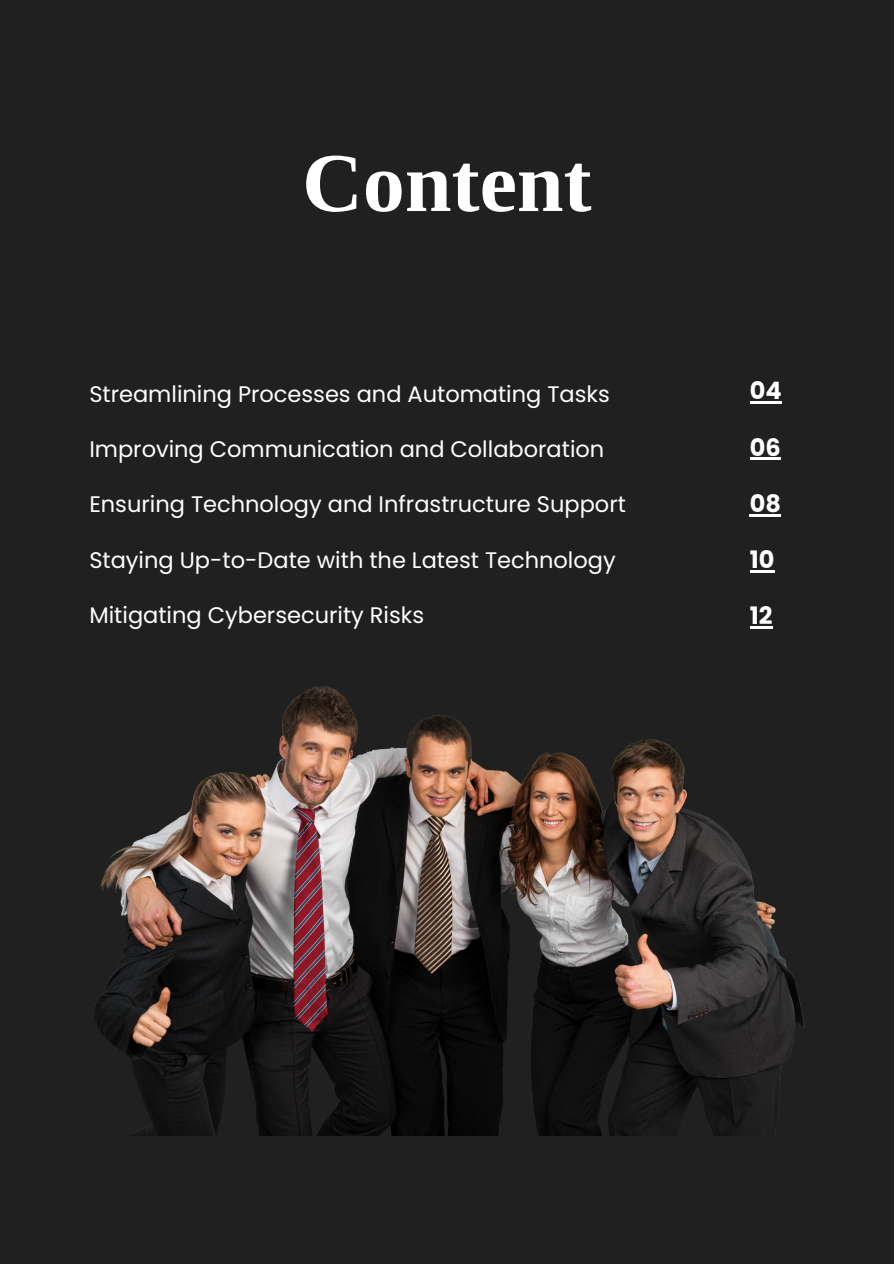
<style>
.page{position:relative;width:894px;height:1264px;background:#fff}
.page>*{position:absolute;margin:0;border:0;box-sizing:border-box;transform-origin:0 0}
.t1{font:700 84px "Libra Serif Modern";color:#fff}
.t2{font:700 24px "Poppins";color:#fff}
.t3{font:22.5px "Poppins";color:#fff}
</style>
<div class="page">
<div style="left:0;top:0;width:893px;height:1263px;background:#202020"></div>
<img style="left:93px;top:686px;width:711px;height:449px">
<hr style="left:749px;top:401px;width:32px;height:3px;background:#fff">
<hr style="left:749px;top:458px;width:31px;height:2px;background:#fff">
<hr style="left:749px;top:514px;width:31px;height:2px;background:#fff">
<hr style="left:749px;top:570px;width:25px;height:2px;background:#fff">
<hr style="left:749px;top:626px;width:23px;height:3px;background:#fff">
<h1 class="t1" style="left:302px;top:135px;width:291px">Content</h1>
<p class="t3" style="left:89px;top:378px;width:522px">Streamlining Processes and Automating Tasks</p>
<p class="t3" style="left:89px;top:433px;width:516px">Improving Communication and Collaboration</p>
<p class="t3" style="left:89px;top:489px;width:538px">Ensuring Technology and Infrastructure Support</p>
<p class="t3" style="left:89px;top:544px;width:528px">Staying Up-to-Date with the Latest Technology</p>
<p class="t3" style="left:89px;top:599px;width:336px">Mitigating Cybersecurity Risks</p>
<h2 class="t2" style="left:749px;top:374px;width:33px">04</h2>
<h2 class="t2" style="left:749px;top:430px;width:32px">06</h2>
<h2 class="t2" style="left:749px;top:486px;width:33px">08</h2>
<h2 class="t2" style="left:749px;top:543px;width:26px">10</h2>
<h2 class="t2" style="left:749px;top:599px;width:24px">12</h2>
</div>
